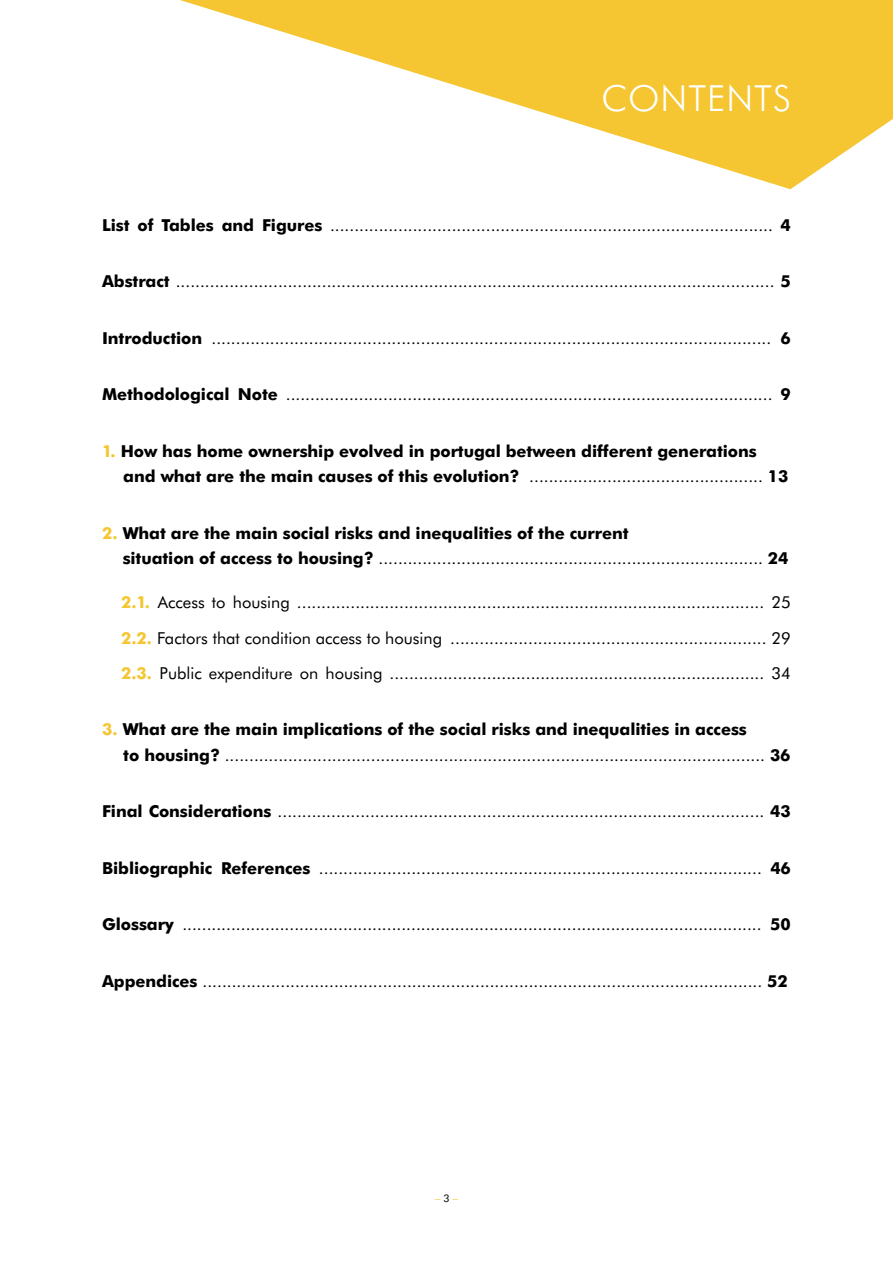
<style>
.page{position:relative;width:893px;height:1263px;background:#fff}
.page>*{position:absolute;margin:0;border:0;box-sizing:border-box;transform-origin:0 0}
.t1{font:300 36px "Futura BT";letter-spacing:.025em;color:#fff}
.t2{font:16.5px/35.2px "Futura BT";color:#000;text-align:justify}
.t3{font:800 16.5px/25.5px "Futura BT";letter-spacing:-.005em;color:#000}
.t4{font:10.5px "Futura BT";color:#f5c631}
.s1{font-weight:800}
.s2{color:#f5c631}
.s3{font-weight:400}
.s4{font-weight:800;color:#f5c631}
.s5{color:#000}
</style>
<div class="page">
<svg style="left:180px;top:0;width:713px;height:189px;fill:#f5c631"></svg>
<h1 class="t1" style="left:602px;top:75px;width:191px">CONTENTS</h1>
<p class="t2" style="left:102px;top:207px;width:690px"><span class="s1">List of Tables and Figures</span> ........................................................................................... <span class="s1">4</span></p>
<p class="t2" style="left:102px;top:264px;width:690px"><span class="s1">Abstract</span> ........................................................................................................................... <span class="s1">5</span></p>
<p class="t2" style="left:102px;top:320px;width:690px"><span class="s1">Introduction</span> ................................................................................................................... <span class="s1">6</span></p>
<p class="t2" style="left:102px;top:377px;width:690px"><span class="s1">Methodological Note</span> .................................................................................................... <span class="s1">9</span></p>
<p class="t3" style="left:123px;top:438px;width:667px;text-indent:-21px"><span class="s2">1.</span> How has home ownership evolved in portugal between different generations and what are the main causes of this evolution? <span class="s3">................................................</span> 13</p>
<p class="t3" style="left:123px;top:520px;width:667px;text-indent:-21px"><span class="s2">2.</span> What are the main social risks and inequalities of the current<br>situation of access to housing? <span class="s3">...............................................................................</span> 24</p>
<p class="t2" style="left:121px;top:584px;width:671px"><span class="s4">2.1.</span> Access to housing ................................................................................................ 25<br><span class="s4">2.2.</span> Factors that condition access to housing ................................................................. 29<br><span class="s4">2.3.</span> Public expenditure on housing ............................................................................. 34</p>
<p class="t2" style="left:123px;top:716px;width:669px;line-height:25.5px;text-indent:-21px"><span class="s4">3.</span> <span class="s1">What are the main implications of the social risks and inequalities in access<br>to housing?</span> ............................................................................................................... <span class="s1">36</span></p>
<p class="t2" style="left:102px;top:794px;width:690px"><span class="s1">Final Considerations</span> .................................................................................................... <span class="s1">43</span></p>
<p class="t2" style="left:102px;top:850px;width:690px"><span class="s1">Bibliographic References</span> ........................................................................................... <span class="s1">46</span></p>
<p class="t2" style="left:102px;top:907px;width:690px"><span class="s1">Glossary</span> ....................................................................................................................... <span class="s1">50</span></p>
<p class="t2" style="left:102px;top:963px;width:687px"><span class="s1">Appendices</span> ................................................................................................................... <span class="s1">52</span></p>
<p class="t4" style="left:435px;top:1191px;width:24px">– <span class="s5">3</span> –</p>
</div>
